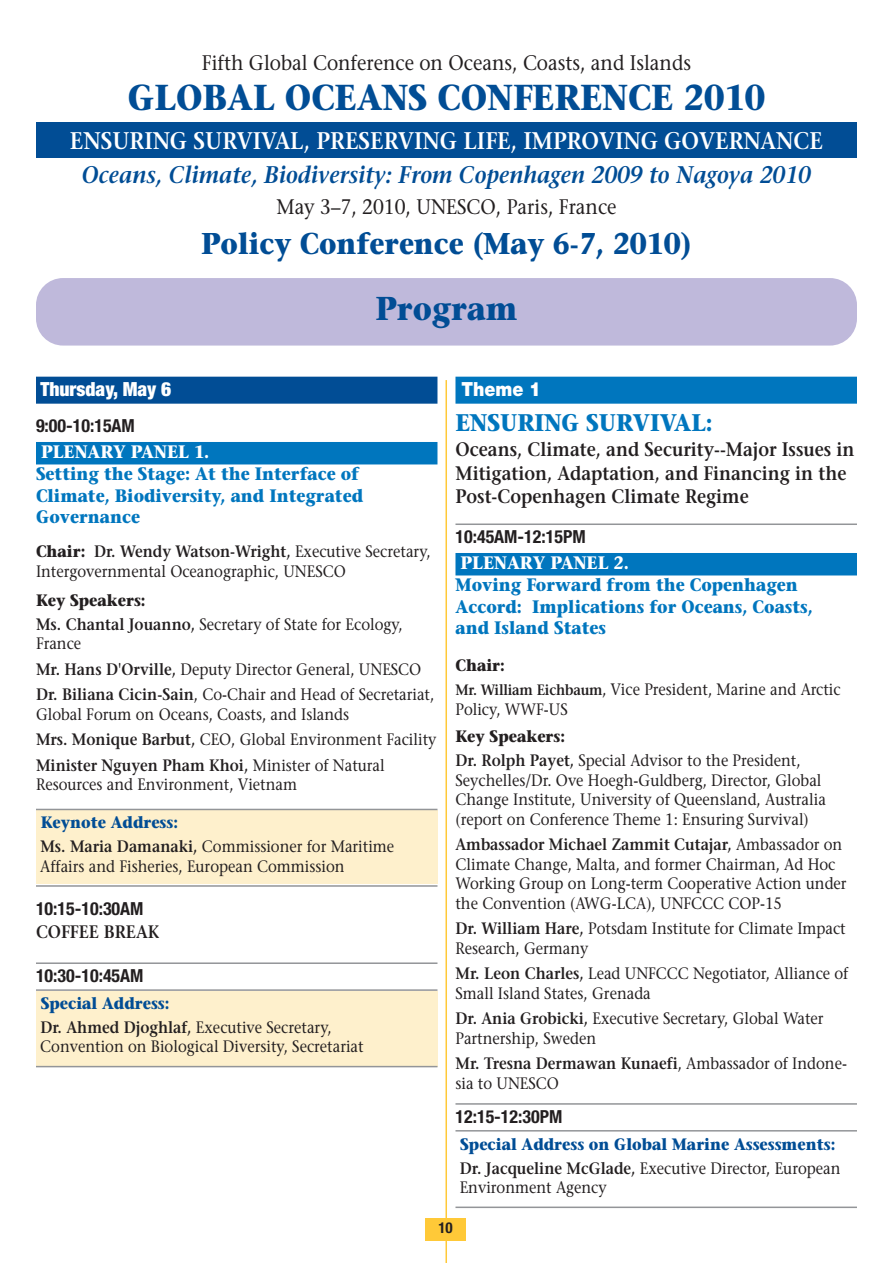
<style>
.page{position:relative;width:893px;height:1263px;background:#fff}
.page>*{position:absolute;margin:0;border:0;box-sizing:border-box;transform-origin:0 0}
.t1{font:700 36px "Stone Serif";color:#014d95;scale:.9 1}
.t2{font:700 33px "Stone Serif";color:#014d95;scale:.9 1}
.t3{font:700 30px "Stone Serif";color:#014d95;scale:.9 1}
.t4{font:italic 600 24px "Stone Serif";color:#014d95;scale:.9 1}
.t5{font:600 24px "Stone Serif";color:#fff;scale:.9 1}
.t6{font:700 24px "Stone Serif";color:#0076be;scale:.9 1}
.t7{font:21px "Stone Serif";color:#231f20;scale:.9 1}
.t8{font:600 19.5px/23.4px "Stone Serif";color:#231f20;scale:.9 1}
.t9{font:900 condensed 19.5px "Helvetica Neue";color:#fff}
.t10{font:900 19.5px "Helvetica Neue";color:#fff;scale:.9 1}
.t11{font:700 18px/21.6px "Stone Serif";color:#0076be;scale:.9 1}
.t12{font:700 condensed 18px "Helvetica Neue";color:#231f20}
.t13{font:700 18px "Stone Serif";color:#fff;scale:.9 1}
.t14{font:600 18px "Stone Serif";color:#231f20;scale:.9 1}
.t15{font:16.5px/19.5px "Stone Serif";color:#231f20;scale:.9 1}
.t16{font:700 16.5px/24px "Stone Serif";color:#014d95;scale:.9 1}
.t17{font:700 condensed 15px "Helvetica Neue";color:#231f20}
.s1{font-weight:700}
.s2{font-weight:600}
.s3{font-weight:700;color:#014d95}
.s4{font-weight:600;font-size:15px}
.s5{font-weight:600;color:#231f20}
.s6{font-weight:400;color:#231f20}
</style>
<div class="page">
<hr style="left:445px;top:380px;width:2px;height:883px;background:#ffc938">
<div style="left:425px;top:1218px;width:41px;height:22px;background:#ffc938"></div>
<div style="left:36px;top:991px;width:401px;height:75px;background:#fef0cc"></div>
<div style="left:36px;top:810px;width:401px;height:74px;background:#fef0cc"></div>
<div style="left:36px;top:377px;width:401px;height:27px;background:#014d95"></div>
<div style="left:36px;top:442px;width:401px;height:22px;background:#0076be"></div>
<hr style="left:36px;top:809px;width:401px;height:1px;background:#939598">
<hr style="left:36px;top:885px;width:401px;height:2px;background:#939598">
<hr style="left:36px;top:962px;width:401px;height:2px;background:#939598">
<hr style="left:36px;top:989px;width:401px;height:2px;background:#939598">
<hr style="left:36px;top:1066px;width:401px;height:1px;background:#939598">
<div style="left:455px;top:377px;width:402px;height:27px;background:#0076be"></div>
<hr style="left:455px;top:523px;width:402px;height:2px;background:#939598">
<div style="left:455px;top:553px;width:402px;height:22px;background:#0076be"></div>
<hr style="left:455px;top:1103px;width:402px;height:2px;background:#939598">
<hr style="left:455px;top:1130px;width:402px;height:1px;background:#939598">
<hr style="left:455px;top:1206px;width:402px;height:2px;background:#939598">
<div style="left:36px;top:123px;width:821px;height:35px;background:#014d95"></div>
<div style="left:36px;top:278px;width:821px;height:68px;background:#bfb9db;border-radius:27px"></div>
<p class="t7" style="left:202px;top:54px;width:545px">Fifth Global Conference on Oceans, Coasts, and Islands</p>
<h1 class="t1" style="left:128px;top:84px;width:710px">GLOBAL OCEANS CONFERENCE 2010</h1>
<h3 class="t5" style="left:70px;top:132px;width:838px">ENSURING SURVIVAL, PRESERVING LIFE, IMPROVING GOVERNANCE</h3>
<h3 class="t4" style="left:82px;top:165px;width:811px">Oceans, Climate, Biodiversity: From Copenhagen 2009 to Nagoya 2010</h3>
<p class="t7" style="left:276px;top:198px;width:379px">May 3–7, 2010, UNESCO, Paris, France</p>
<h3 class="t3" style="left:201px;top:232px;width:547px">Policy Conference (May 6-7, 2010)</h3>
<h2 class="t2" style="left:375px;top:295px;width:160px">Program</h2>
<p class="t9" style="left:40px;top:382px;width:133px">Thursday, May 6</p>
<p class="t12" style="left:36px;top:419px;width:100px">9:00-10:15AM</p>
<p class="t13" style="left:41px;top:445px;width:188px">PLENARY PANEL 1.</p>
<p class="t11" style="left:36px;top:465px;width:365px">Setting the Stage: At the Interface of<br>Climate, Biodiversity, and Integrated<br>Governance</p>
<p class="t15" style="left:36px;top:543px;width:440px"><span class="s1">Chair:</span> <span class="s2">Dr. Wendy Watson-Wright,</span> Executive Secretary,<br>Intergovernmental Oceanographic, UNESCO</p>
<p class="t15" style="left:36px;top:590px;width:409px;line-height:24px"><span class="s1">Key Speakers:<br></span><span class="s2">Ms. Chantal Jouanno,</span> Secretary of State for Ecology,</p>
<p class="t15" style="left:36px;top:633px;width:444px;line-height:25.5px">France<br><span class="s2">Mr. Hans D'Orville,</span> Deputy Director General, UNESCO<br><span class="s2">Dr. Biliana Cicin-Sain</span>, Co-Chair and Head of Secretariat,</p>
<p class="t15" style="left:36px;top:703px;width:446px;line-height:25.5px">Global Forum on Oceans, Coasts, and Islands<br><span class="s2">Mrs. Monique Barbut,</span> CEO, Global Environment Facility<br><span class="s2">Minister Nguyen Pham Khoi,</span> Minister of Natural</p>
<p class="t15" style="left:36px;top:777px;width:292px">Resources and Environment, Vietnam</p>
<p class="t15" style="left:40px;top:812px;width:395px;line-height:24px"><span class="s3">Keynote Address:<br></span><span class="s2">Ms. Maria Damanaki,</span> Commissioner for Maritime</p>
<p class="t15" style="left:40px;top:858px;width:340px">Affairs and Fisheries, European Commission</p>
<p class="t12" style="left:36px;top:902px;width:109px">10:15-10:30AM</p>
<p class="t14" style="left:36px;top:925px;width:138px">COFFEE BREAK</p>
<p class="t12" style="left:36px;top:969px;width:109px">10:30-10:45AM</p>
<p class="t15" style="left:40px;top:993px;width:325px;line-height:24px"><span class="s3">Special Address:<br></span><span class="s2">Dr. Ahmed Djoghlaf,</span> Executive Secretary,</p>
<p class="t15" style="left:40px;top:1038px;width:361px">Convention on Biological Diversity, Secretariat</p>
<p class="t10" style="left:461px;top:382px;width:90px">Theme 1</p>
<h3 class="t6" style="left:455px;top:413px;width:287px">ENSURING SURVIVAL:</h3>
<p class="t8" style="left:455px;top:440px;width:445px">Oceans, Climate, and Security--Major Issues in<br>Mitigation, Adaptation, and Financing in the<br>Post-Copenhagen Climate Regime</p>
<p class="t12" style="left:455px;top:530px;width:132px">10:45AM-12:15PM</p>
<p class="t13" style="left:461px;top:556px;width:188px">PLENARY PANEL 2.</p>
<p class="t11" style="left:455px;top:576px;width:398px">Moving Forward from the Copenhagen<br>Accord: Implications for Oceans, Coasts, and Island States</p>
<p class="t15" style="left:455px;top:655px;width:430px;line-height:24px"><span class="s1">Chair:<br></span><span class="s4">Mr. William Eichbaum,</span> Vice President, Marine and Arctic</p>
<p class="t15" style="left:455px;top:701px;width:126px">Policy, WWF-US</p>
<p class="t15" style="left:455px;top:726px;width:385px;line-height:24px"><span class="s1">Key Speakers:<br></span><span class="s2">Dr. Rolph Payet,</span> Special Advisor to the President,</p>
<p class="t15" style="left:455px;top:772px;width:413px">Seychelles/Dr. Ove Hoegh-Guldberg, Director, Global<br>Change Institute, University of Queensland, Australia (report on Conference Theme 1: Ensuring Survival)</p>
<p class="t15" style="left:455px;top:836px;width:436px"><span class="s2">Ambassador Michael Zammit Cutajar,</span> Ambassador on Climate Change, Malta, and former Chairman, Ad Hoc Working Group on Long-term Cooperative Action under the Convention (AWG-LCA), UNFCCC COP-15</p>
<p class="t15" style="left:455px;top:920px;width:435px"><span class="s2">Dr. William Hare,</span> Potsdam Institute for Climate Impact<br>Research, Germany</p>
<p class="t15" style="left:455px;top:965px;width:438px"><span class="s2">Mr. Leon Charles,</span> Lead UNFCCC Negotiator, Alliance of<br>Small Island States, Grenada</p>
<p class="t15" style="left:455px;top:1010px;width:411px"><span class="s2">Dr. Ania Grobicki,</span> Executive Secretary, Global Water<br>Partnership, Sweden</p>
<p class="t15" style="left:455px;top:1055px;width:436px"><span class="s2">Mr. Tresna Dermawan Kunaefi</span>, Ambassador of Indone&shy;sia to UNESCO</p>
<p class="t12" style="left:455px;top:1110px;width:108px">12:15-12:30PM</p>
<p class="t16" style="left:460px;top:1133px;width:424px">Special Address on Global Marine Assessments:<br><span class="s5">Dr. Jacqueline McGlade,</span> <span class="s6">Executive Director, European</span></p>
<p class="t15" style="left:460px;top:1179px;width:165px">Environment Agency</p>
<p class="t17" style="left:438px;top:1222px;width:16px">10</p>
</div>
